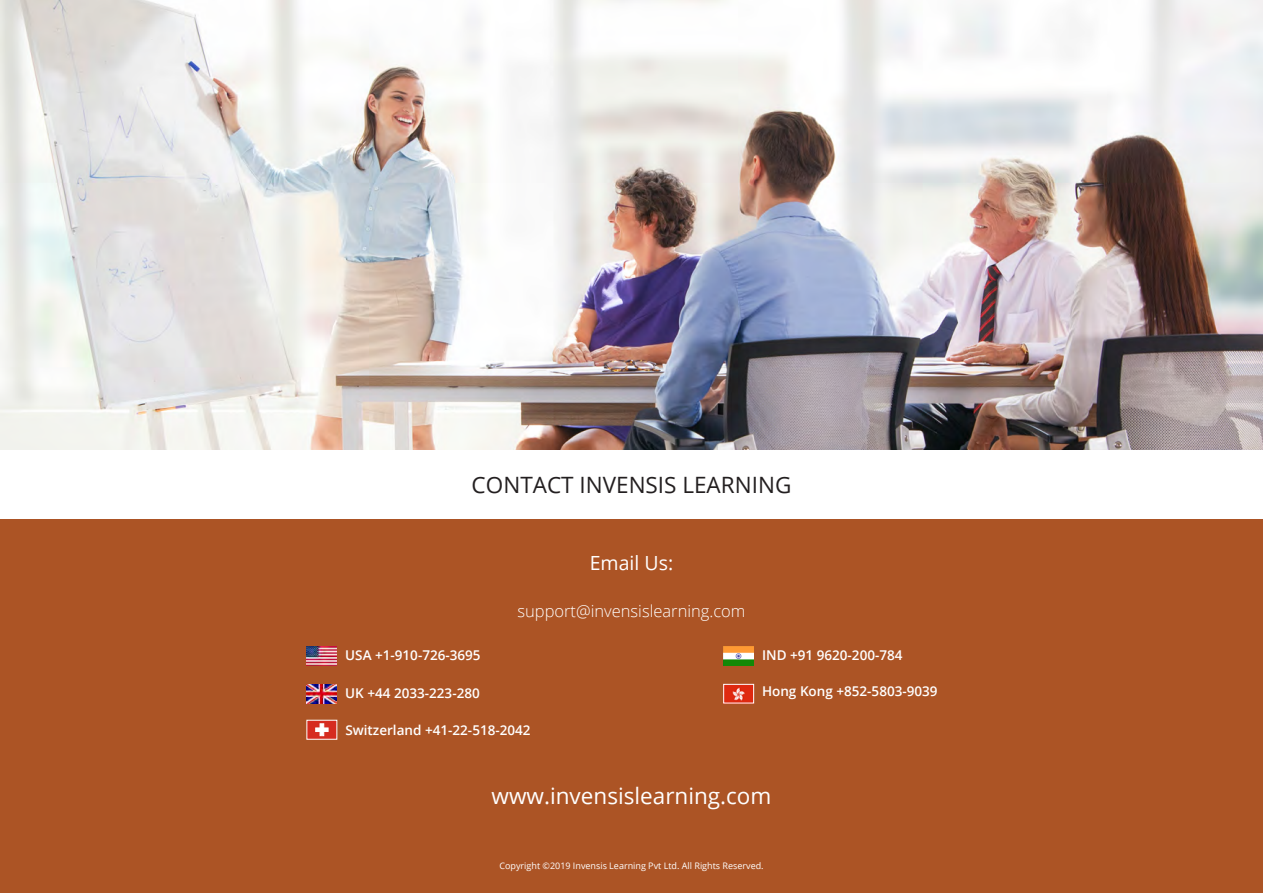
<style>
.page{position:relative;width:1263px;height:893px;background:#fff}
.page>*{position:absolute;margin:0;border:0;box-sizing:border-box;transform-origin:0 0}
.t1{font:22.5px "Open Sans";color:#fff}
.t2{font:22.5px "Open Sans";color:#231f20}
.t3{font:19.5px "Open Sans";color:#fff}
.t4{font:300 16.5px "Open Sans";color:#fff}
.t5{font:600 13.5px "Open Sans";color:#fff}
.t6{font:9px "Open Sans";color:#fff}
</style>
<div class="page">
<div style="left:0;top:519px;width:1263px;height:374px;background:#ac5425"></div>
<img style="left:0;top:0;width:1263px;height:450px">
<img style="left:723px;top:646px;width:30px;height:19px">
<img style="left:307px;top:646px;width:30px;height:19px">
<div style="left:307px;top:720px;width:30px;height:19px;background:#d62b1f"></div>
<svg style="left:320px;top:724px;width:4px;height:12px"></svg>
<hr style="left:315px;top:728px;width:13px;height:4px;background:#fff">
<img style="left:725px;top:686px;width:27px;height:15px">
<div style="left:723px;top:684px;width:31px;height:19px;border:1px solid #fff"></div>
<img style="left:307px;top:684px;width:30px;height:19px">
<p class="t2" style="left:472px;top:469px;width:321px">CONTACT INVENSIS LEARNING</p>
<p class="t3" style="left:590px;top:549px;width:85px">Email Us:</p>
<p class="t5" style="left:345px;top:645px;width:137px">USA +1-910-726-3695</p>
<p class="t4" style="left:517px;top:600px;width:230px">support@invensislearning.com</p>
<p class="t5" style="left:762px;top:645px;width:142px">IND +91 9620-200-784</p>
<p class="t5" style="left:345px;top:683px;width:136px">UK +44 2033-223-280</p>
<p class="t5" style="left:762px;top:681px;width:177px">Hong Kong +852-5803-9039</p>
<p class="t5" style="left:345px;top:721px;width:187px">Switzerland +41-22-518-2042</p>
<p class="t1" style="left:492px;top:780px;width:281px">www.invensislearning.com</p>
<p class="t6" style="left:499px;top:860px;width:266px">Copyright ©2019 Invensis Learning Pvt Ltd. All Rights Reserved.</p>
</div>
